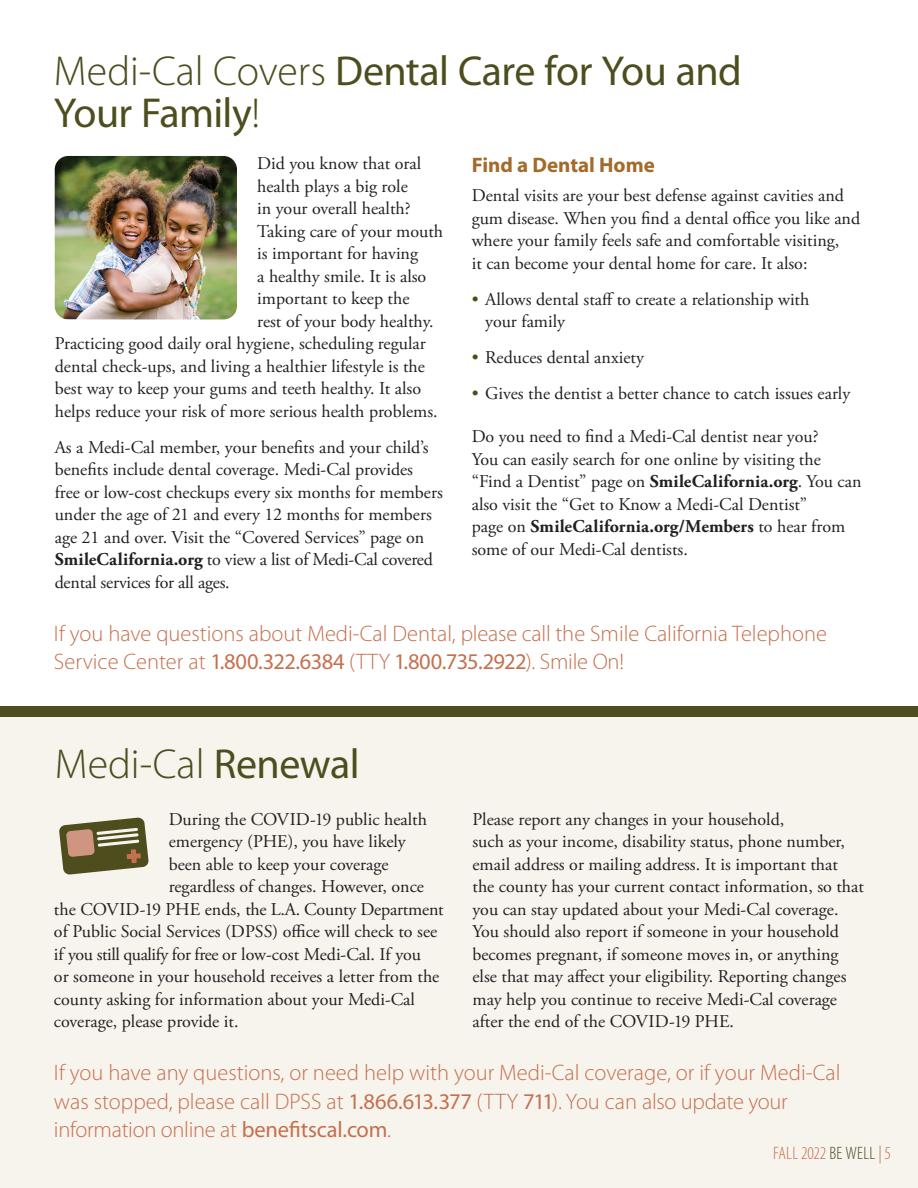
<style>
.page{position:relative;width:918px;height:1188px;background:#fff}
.page>*{position:absolute;margin:0;border:0;box-sizing:border-box;transform-origin:0 0}
.t1{font:42px/42px "Myriad Pro";letter-spacing:-.015em;color:#4d4d1e}
.t2{font:300 42px "Myriad Pro";color:#4d4d1e}
.t3{font:300 22.5px/28.5px "Myriad Pro";color:#c5704d}
.t4{font:700 21px "Myriad Pro";color:#a46a29}
.t5{font:18px/22.5px "Adobe Garamond Pro";color:#231f20}
.t6{font:18px "Adobe Garamond Pro";letter-spacing:-.025em;color:#231f20}
.t7{font:300 condensed 18px "Myriad Pro";letter-spacing:.015em;color:#c5704d}
.s1{font-weight:300}
.s2{font-weight:700}
.s3{color:#4d4d1e}
.s4{font-weight:400}
</style>
<div class="page">
<div style="left:0;top:715px;width:918px;height:473px;background:#f7f4ee"></div>
<svg style="left:59px;top:817px;width:90px;height:58px"></svg>
<div style="left:0;top:706px;width:918px;height:11px;background:#4d4d1e"></div>
<img style="left:55px;top:156px;width:182px;height:163px">
<h2 class="t1" style="left:54px;top:49px;width:689px"><span class="s1">Medi-Cal Covers</span> Dental Care for You and<br>Your Family<span class="s1">!</span></h2>
<p class="t5" style="left:257px;top:153px;width:165px">Did you know that oral</p>
<p class="t5" style="left:257px;top:176px;width:152px">health plays a big role</p>
<p class="t5" style="left:257px;top:198px;width:155px">in your overall health?</p>
<p class="t5" style="left:257px;top:221px;width:187px">Taking care of your mouth</p>
<p class="t5" style="left:257px;top:243px;width:162px">is important for having</p>
<p class="t5" style="left:257px;top:266px;width:171px">a healthy smile. It is also</p>
<p class="t5" style="left:257px;top:288px;width:154px">important to keep the</p>
<p class="t5" style="left:257px;top:311px;width:178px">rest of your body healthy.</p>
<p class="t5" style="left:55px;top:333px;width:372px">Practicing good daily oral hygiene, scheduling regular</p>
<p class="t5" style="left:55px;top:356px;width:372px">dental check-ups, and living a healthier lifestyle is the</p>
<p class="t5" style="left:55px;top:378px;width:368px">best way to keep your gums and teeth healthy. It also</p>
<p class="t5" style="left:55px;top:401px;width:385px">helps reduce your risk of more serious health problems.</p>
<p class="t5" style="left:55px;top:437px;width:390px">As a Medi-Cal member, your benefits and your child’s benefits include dental coverage. Medi-Cal provides<br>free or low-cost checkups every six months for members under the age of 21 and every 12 months for members age 21 and over. Visit the “Covered Services” page on <span class="s2">SmileCalifornia.org</span> to view a list of Medi-Cal covered dental services for all ages.</p>
<h3 class="t4" style="left:472px;top:151px;width:185px">Find a Dental Home</h3>
<p class="t5" style="left:472px;top:185px;width:390px">Dental visits are your best defense against cavities and gum disease. When you find a dental office you like and where your family feels safe and comfortable visiting,<br>it can become your dental home for care. It also:</p>
<p class="t5" style="left:485px;top:289px;width:326px;text-indent:-14px"><span class="s3">•</span> Allows dental staff to create a relationship with your family</p>
<p class="t5" style="left:472px;top:347px;width:174px"><span class="s3">•</span> Reduces dental anxiety</p>
<p class="t5" style="left:472px;top:383px;width:380px"><span class="s3">•</span> Gives the dentist a better chance to catch issues early</p>
<p class="t5" style="left:472px;top:426px;width:391px">Do you need to find a Medi-Cal dentist near you?<br>You can easily search for one online by visiting the “Find a Dentist” page on <span class="s2">SmileCalifornia.org</span>. You can also visit the “Get to Know a Medi-Cal Dentist”<br>page on <span class="s2">SmileCalifornia.org/Members</span> to hear from some of our Medi-Cal dentists.</p>
<p class="t3" style="left:54px;top:619px;width:775px">If you have questions about Medi-Cal Dental, please call the Smile California Telephone<br>Service Center at <span class="s4">1.800.322.6384</span> (TTY <span class="s4">1.800.735.2922</span>). Smile On!</p>
<h2 class="t2" style="left:55px;top:741px;width:307px">Medi-Cal <span class="s4">Renewal</span></h2>
<p class="t5" style="left:169px;top:808px;width:260px">During the COVID-19 public health</p>
<p class="t5" style="left:169px;top:831px;width:239px">emergency (PHE), you have likely</p>
<p class="t5" style="left:169px;top:853px;width:221px">been able to keep your coverage</p>
<p class="t5" style="left:169px;top:876px;width:257px">regardless of changes. However, once</p>
<p class="t5" style="left:54px;top:898px;width:391px">the COVID-19 PHE ends, the L.A. County Department</p>
<p class="t5" style="left:54px;top:921px;width:385px">of Public Social Services (DPSS) office will check to see</p>
<p class="t6" style="left:54px;top:943px;width:369px">if you still qualify for free or low-cost Medi-Cal. If you</p>
<p class="t5" style="left:54px;top:966px;width:387px">or someone in your household receives a letter from the</p>
<p class="t5" style="left:54px;top:988px;width:363px">county asking for information about your Medi-Cal</p>
<p class="t5" style="left:54px;top:1011px;width:186px">coverage, please provide it.</p>
<p class="t5" style="left:472px;top:808px;width:393px">Please report any changes in your household,<br>such as your income, disability status, phone number, email address or mailing address. It is important that the county has your current contact information, so that you can stay updated about your Medi-Cal coverage.<br>You should also report if someone in your household becomes pregnant, if someone moves in, or anything else that may affect your eligibility. Reporting changes may help you continue to receive Medi-Cal coverage after the end of the COVID-19 PHE.</p>
<p class="t3" style="left:54px;top:1059px;width:788px">If you have any questions, or need help with your Medi-Cal coverage, or if your Medi-Cal was stopped, please call DPSS at <span class="s4">1.866.613.377</span> (TTY <span class="s4">711</span>). You can also update your information online at <span class="s4">benefitscal.com</span>.</p>
<p class="t7" style="left:773px;top:1144px;width:119px">FALL 2022<span class="s3">BE WELL</span> | 5</p>
</div>
